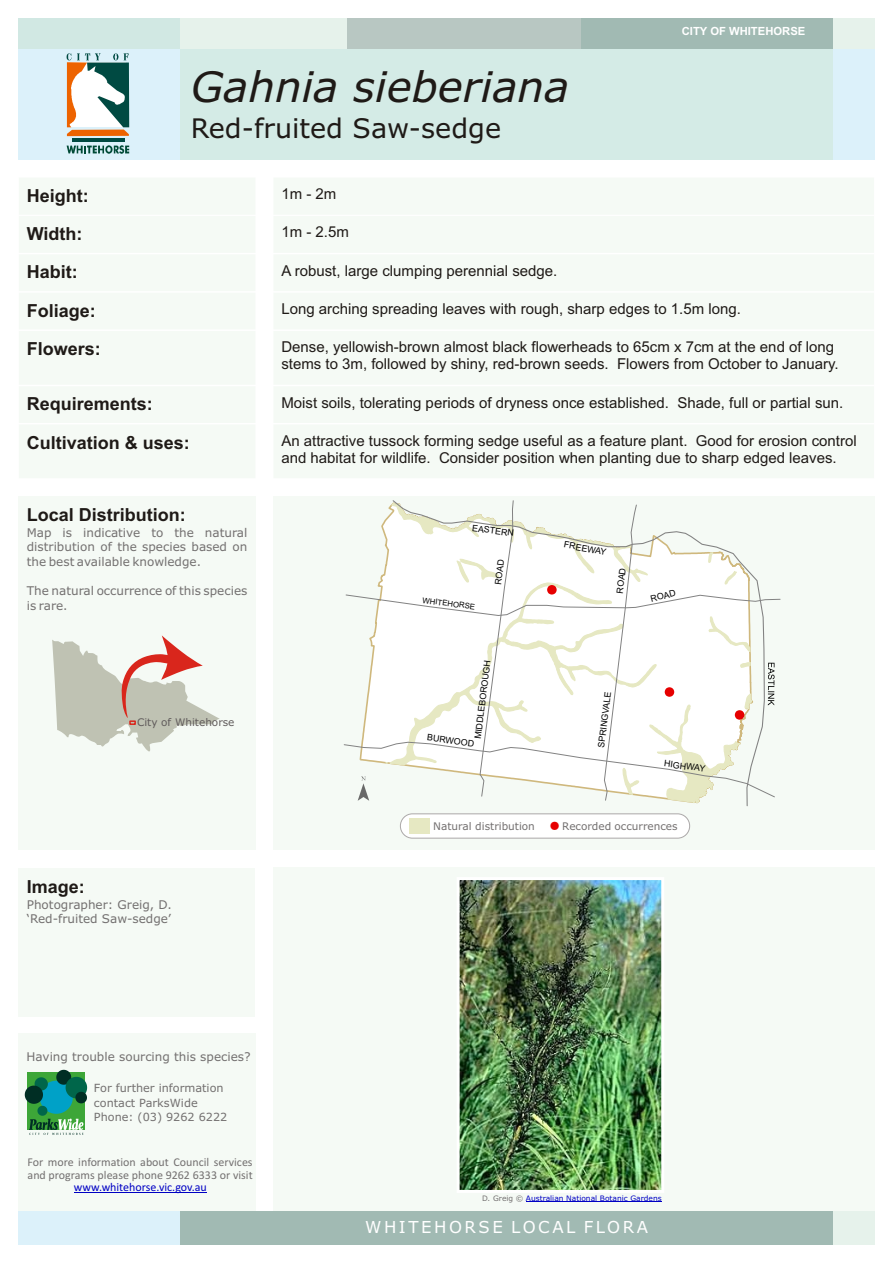
<style>
.page{position:relative;width:893px;height:1263px;background:#fff}
.page>*{position:absolute;margin:0;border:0;box-sizing:border-box;transform-origin:0 0}
.t1{font:italic 42px "Verdana";color:#1f1a17}
.t2{font:27px "Verdana";color:#1f1a17}
.t3{font:700 18px "Arial";color:#1f1a17}
.t4{font:16.5px "Verdana";letter-spacing:.155em;color:#fff}
.t5{font:15px/16.8px "Arial";color:#1f1a17}
.t6{font:12px/14.5px "Verdana";color:#737070}
.t7{font:12px/13.2px "Calibri";color:#737070}
.t8{font:12px "Calibri";color:#0000c4}
.t9{font:11.25px/14.4px "Verdana";color:#737070}
.t10{font:700 11.25px "Arial";color:#fff}
.t11{font:10.5px "Verdana";color:#737070}
.t12{font:10.5px "Verdana";color:#615c5c}
.t13{font:8.85px "Arial";color:#000}
.t14{font:7.8px "Arial";color:#000}
.t15{font:7.5px "Verdana";color:#0000c4}
.s1{font-family:"ESRI Default Marker";font-size:12.15px;color:#e60000}
.s2{color:#737070}
</style>
<div class="page">
<div style="left:18px;top:18px;width:163px;height:32px;background:#d1e8e3"></div>
<div style="left:181px;top:18px;width:166px;height:32px;background:#e6f2eb"></div>
<div style="left:347px;top:18px;width:234px;height:32px;background:#b8c7c2"></div>
<div style="left:581px;top:18px;width:252px;height:32px;background:#a1bab3"></div>
<div style="left:833px;top:18px;width:41px;height:32px;background:#e6f2eb"></div>
<div style="left:18px;top:50px;width:163px;height:110px;background:#dcf1fa"></div>
<div style="left:181px;top:50px;width:652px;height:110px;background:#d4ebe6"></div>
<div style="left:833px;top:50px;width:41px;height:110px;background:#dcf1fa"></div>
<div style="left:18px;top:177px;width:238px;height:38px;background:#f5faf5"></div>
<div style="left:273px;top:177px;width:601px;height:38px;background:#f5faf5"></div>
<div style="left:18px;top:215px;width:238px;height:39px;background:#f5faf5"></div>
<div style="left:273px;top:215px;width:601px;height:39px;background:#f5faf5"></div>
<div style="left:18px;top:254px;width:238px;height:38px;background:#f5faf5"></div>
<div style="left:273px;top:254px;width:601px;height:38px;background:#f5faf5"></div>
<div style="left:18px;top:292px;width:238px;height:38px;background:#f5faf5"></div>
<div style="left:273px;top:292px;width:601px;height:38px;background:#f5faf5"></div>
<div style="left:18px;top:330px;width:238px;height:55px;background:#f5faf5"></div>
<div style="left:273px;top:330px;width:601px;height:55px;background:#f5faf5"></div>
<div style="left:18px;top:385px;width:238px;height:39px;background:#f5faf5"></div>
<div style="left:273px;top:385px;width:601px;height:39px;background:#f5faf5"></div>
<div style="left:18px;top:424px;width:238px;height:55px;background:#f5faf5"></div>
<div style="left:273px;top:424px;width:601px;height:55px;background:#f5faf5"></div>
<div style="left:18px;top:496px;width:238px;height:355px;background:#f5faf5"></div>
<div style="left:273px;top:496px;width:601px;height:355px;background:#f5faf5"></div>
<div style="left:18px;top:868px;width:238px;height:148px;background:#f5faf5"></div>
<div style="left:273px;top:868px;width:601px;height:343px;background:#f5faf5"></div>
<div style="left:18px;top:1033px;width:238px;height:178px;background:#f5faf5"></div>
<div style="left:18px;top:1211px;width:163px;height:34px;background:#dcf1fa"></div>
<div style="left:181px;top:1211px;width:652px;height:34px;background:#a1bab3"></div>
<div style="left:833px;top:1211px;width:41px;height:34px;background:#e6f2eb"></div>
<hr style="left:18px;top:177px;width:1px;height:303px;background:#fff">
<hr style="left:273px;top:177px;width:1px;height:303px;background:#fff">
<hr style="left:18px;top:478px;width:856px;height:2px;background:#fff">
<hr style="left:18px;top:423px;width:856px;height:1px;background:#fff">
<hr style="left:18px;top:385px;width:856px;height:1px;background:#fff">
<hr style="left:18px;top:329px;width:856px;height:2px;background:#fff">
<hr style="left:18px;top:291px;width:856px;height:2px;background:#fff">
<hr style="left:18px;top:253px;width:856px;height:1px;background:#fff">
<hr style="left:18px;top:215px;width:856px;height:1px;background:#fff">
<hr style="left:18px;top:177px;width:856px;height:1px;background:#fff">
<svg style="left:67px;top:145px;width:62px;height:9px"></svg>
<hr style="left:72px;top:138px;width:52px;height:3px;background:#004a42">
<svg style="left:67px;top:53px;width:62px;height:83px;background:#b2b19f"></svg>
<div style="left:400px;top:813px;width:290px;height:25px;background:#fff;border:1px solid #aba8a8;border-radius:12px"></div>
<div style="left:409px;top:818px;width:21px;height:16px;background:#e6e8c2"></div>
<svg style="left:52px;top:635px;width:167px;height:117px"></svg>
<img style="left:461px;top:881px;width:199px;height:308px">
<svg style="left:344px;top:500px;width:437px;height:306px"></svg>
<div style="left:457px;top:877px;width:207px;height:316px;border:3px solid #fff"></div>
<hr style="left:526px;top:1202px;width:136px;height:1px;background:#0000c4">
<svg style="left:25px;top:1070px;width:62px;height:65px;background:#419773"></svg>
<hr style="left:74px;top:1192px;width:133px;height:1px;background:#0000c4">
<h1 class="t1" style="left:191px;top:70px;width:380px">Gahnia sieberiana</h1>
<h2 class="t2" style="left:191px;top:117px;width:312px">Red-fruited Saw-sedge</h2>
<p class="t10" style="left:682px;top:27px;width:125px">CITY OF WHITEHORSE</p>
<p class="t3" style="left:27px;top:189px;width:63px">Height:</p>
<p class="t5" style="left:281px;top:187px;width:57px">1m - 2m</p>
<p class="t3" style="left:27px;top:227px;width:57px">Width:</p>
<p class="t5" style="left:281px;top:225px;width:69px">1m - 2.5m</p>
<p class="t3" style="left:27px;top:265px;width:52px">Habit:</p>
<p class="t5" style="left:281px;top:263px;width:277px">A robust, large clumping perennial sedge.</p>
<p class="t3" style="left:27px;top:304px;width:71px">Foliage:</p>
<p class="t5" style="left:281px;top:302px;width:461px">Long arching spreading leaves with rough, sharp edges to 1.5m long.</p>
<p class="t3" style="left:27px;top:342px;width:76px">Flowers:</p>
<p class="t5" style="left:281px;top:340px;width:559px">Dense, yellowish-brown almost black flowerheads to 65cm x 7cm at the end of long stems to 3m, followed by shiny, red-brown seeds. Flowers from October to January.</p>
<p class="t3" style="left:27px;top:397px;width:128px">Requirements:</p>
<p class="t5" style="left:281px;top:395px;width:563px">Moist soils, tolerating periods of dryness once established. Shade, full or partial sun.</p>
<p class="t3" style="left:27px;top:435px;width:165px">Cultivation &amp; uses:</p>
<p class="t5" style="left:281px;top:433px;width:577px">An attractive tussock forming sedge useful as a feature plant. Good for erosion control and habitat for wildlife. Consider position when planting due to sharp edged leaves.</p>
<p class="t3" style="left:27px;top:508px;width:161px">Local Distribution:</p>
<p class="t6" style="left:27px;top:526px;width:222px;text-align:justify">Map is indicative to the natural distribution of the species based on the best available knowledge.</p>
<p class="t6" style="left:27px;top:584px;width:222px">The natural occurrence of this species is rare.</p>
<p class="t12" style="left:137px;top:718px;width:99px">City of Whitehorse</p>
<p class="t3" style="left:27px;top:879px;width:60px">Image:</p>
<p class="t6" style="left:27px;top:898px;width:146px">Photographer: Greig, D. ‘Red-fruited Saw-sedge’</p>
<p class="t6" style="left:26px;top:1051px;width:226px">Having trouble sourcing this species?</p>
<p class="t9" style="left:94px;top:1082px;width:135px">For further information contact ParksWide<br>Phone: (03) 9262 6222</p>
<p class="t7" style="left:28px;top:1156px;width:227px">For more information about Council services and programs please phone 9262 6333 or visit</p>
<p class="t8" style="left:74px;top:1182px;width:134px">www.whitehorse.vic.gov.au</p>
<p class="t13" style="left:473px;top:524px;width:44px;rotate:7deg">EASTERN</p>
<p class="t14" style="left:423px;top:597px;width:54px;rotate:7deg">WHITEHORSE</p>
<p class="t13" style="left:495px;top:584px;width:27px;rotate:-83deg">ROAD</p>
<p class="t13" style="left:474px;top:738px;width:81px;rotate:-83deg">MIDDLEBOROUGH</p>
<p class="t13" style="left:428px;top:734px;width:49px;rotate:7deg">BURWOOD</p>
<p class="t13" style="left:565px;top:541px;width:45px;rotate:11deg">FREEWAY</p>
<p class="t13" style="left:616px;top:593px;width:27px;rotate:-83deg">ROAD</p>
<p class="t13" style="left:650px;top:596px;width:27px;rotate:-14deg">ROAD</p>
<p class="t13" style="left:598px;top:747px;width:58px;rotate:-83deg">SPRINGVALE</p>
<p class="t13" style="left:664px;top:760px;width:43px;rotate:7deg">HIGHWAY</p>
<p class="t11" style="left:433px;top:822px;width:103px">Natural distribution</p>
<p class="t11" style="left:551px;top:822px;width:129px"><span class="s1">!</span> Recorded occurrences</p>
<p class="t15" style="left:482px;top:1195px;width:181px"><span class="s2">D. Greig ©</span> Australian National Botanic Gardens</p>
<p class="t4" style="left:365px;top:1220px;width:284px">WHITEHORSE LOCAL FLORA</p>
</div>
